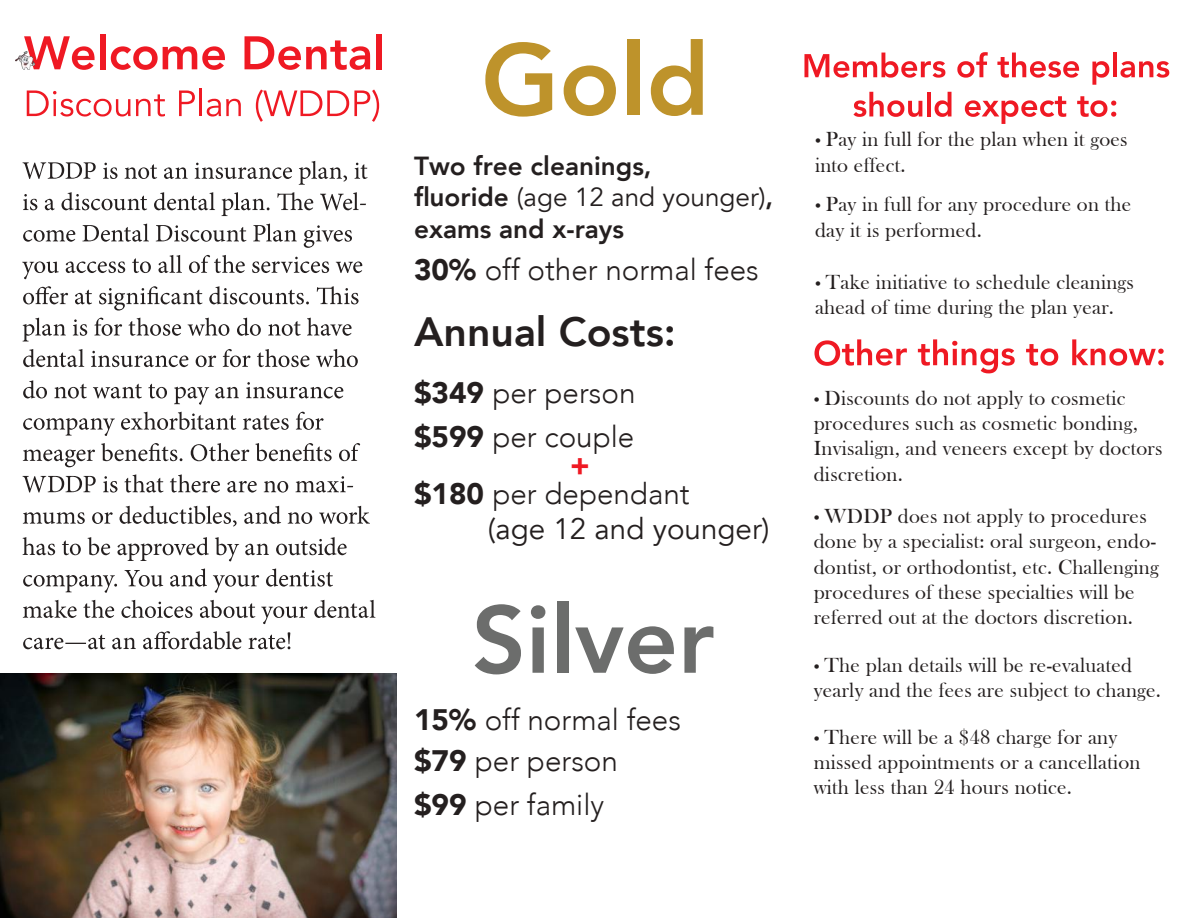
<style>
.page{position:relative;width:1188px;height:918px;background:#fff}
.page>*{position:absolute;margin:0;border:0;box-sizing:border-box;transform-origin:0 0}
.t1{font:800 40.95px "Avenir";color:#241f1f}
.t2{font:300 29.55px/43.7px "Avenir";color:#241f1f}
.t3{font:29.55px/35.5px "Avenir";color:#241f1f}
.t4{font:900 29.55px "Avenir";color:#ef1923}
.t5{font:800 26.1px/31.3px "Avenir";color:#241f1f}
.t6{font:21px/25.2px "Bask Old Face";letter-spacing:.015em;color:#241f1f}
.s1{font-weight:400}
.s2{font-weight:900}
.s3{font-weight:300}
.s4{font-family:"Myriad Pro"}
</style>
<div class="page">
<svg style="left:24px;top:36px;width:71px;height:34px"></svg>
<div style="left:100px;top:34px;width:5px;height:35px;background:#ef1923"></div>
<svg style="left:111px;top:46px;width:114px;height:24px"></svg>
<svg style="left:245px;top:36px;width:125px;height:34px"></svg>
<div style="left:376px;top:34px;width:6px;height:35px;background:#ef1923"></div>
<img style="left:15px;top:51px;width:20px;height:19px">
<svg style="left:23px;top:162px;width:73px;height:17px"></svg>
<svg style="left:103px;top:163px;width:14px;height:16px"></svg>
<svg style="left:125px;top:164px;width:32px;height:15px"></svg>
<svg style="left:164px;top:167px;width:24px;height:12px"></svg>
<svg style="left:195px;top:163px;width:97px;height:16px"></svg>
<svg style="left:299px;top:161px;width:48px;height:24px"></svg>
<svg style="left:355px;top:163px;width:13px;height:16px"></svg>
<svg style="left:23px;top:192px;width:336px;height:24px"></svg>
<svg style="left:23px;top:230px;width:52px;height:12px"></svg>
<svg style="left:82px;top:224px;width:67px;height:18px"></svg>
<svg style="left:156px;top:225px;width:90px;height:17px"></svg>
<svg style="left:253px;top:224px;width:44px;height:18px"></svg>
<svg style="left:304px;top:225px;width:48px;height:23px"></svg>
<svg style="left:22px;top:261px;width:37px;height:18px"></svg>
<svg style="left:66px;top:261px;width:59px;height:12px"></svg>
<svg style="left:132px;top:258px;width:19px;height:15px"></svg>
<svg style="left:158px;top:255px;width:24px;height:18px"></svg>
<svg style="left:189px;top:255px;width:56px;height:18px"></svg>
<svg style="left:252px;top:257px;width:77px;height:16px"></svg>
<svg style="left:336px;top:261px;width:26px;height:12px"></svg>
<svg style="left:23px;top:286px;width:336px;height:25px"></svg>
<svg style="left:23px;top:318px;width:43px;height:23px"></svg>
<svg style="left:73px;top:319px;width:14px;height:17px"></svg>
<svg style="left:94px;top:318px;width:28px;height:18px"></svg>
<svg style="left:128px;top:318px;width:53px;height:18px"></svg>
<svg style="left:188px;top:318px;width:41px;height:18px"></svg>
<svg style="left:237px;top:318px;width:24px;height:18px"></svg>
<svg style="left:268px;top:321px;width:33px;height:15px"></svg>
<svg style="left:307px;top:318px;width:45px;height:18px"></svg>
<svg style="left:23px;top:349px;width:61px;height:18px"></svg>
<svg style="left:91px;top:351px;width:97px;height:16px"></svg>
<svg style="left:196px;top:355px;width:20px;height:12px"></svg>
<svg style="left:223px;top:349px;width:28px;height:18px"></svg>
<svg style="left:257px;top:349px;width:53px;height:18px"></svg>
<svg style="left:316px;top:349px;width:42px;height:18px"></svg>
<svg style="left:23px;top:380px;width:24px;height:18px"></svg>
<svg style="left:54px;top:384px;width:33px;height:14px"></svg>
<svg style="left:93px;top:384px;width:49px;height:14px"></svg>
<svg style="left:148px;top:384px;width:19px;height:14px"></svg>
<svg style="left:174px;top:387px;width:35px;height:18px"></svg>
<svg style="left:215px;top:387px;width:24px;height:11px"></svg>
<svg style="left:246px;top:382px;width:97px;height:16px"></svg>
<svg style="left:23px;top:418px;width:92px;height:18px"></svg>
<svg style="left:121px;top:412px;width:115px;height:18px"></svg>
<svg style="left:243px;top:415px;width:46px;height:15px"></svg>
<svg style="left:296px;top:412px;width:28px;height:18px"></svg>
<svg style="left:23px;top:443px;width:337px;height:24px"></svg>
<svg style="left:23px;top:476px;width:73px;height:16px"></svg>
<svg style="left:103px;top:476px;width:14px;height:17px"></svg>
<svg style="left:124px;top:474px;width:40px;height:19px"></svg>
<svg style="left:170px;top:474px;width:50px;height:19px"></svg>
<svg style="left:227px;top:481px;width:30px;height:12px"></svg>
<svg style="left:264px;top:481px;width:24px;height:12px"></svg>
<svg style="left:296px;top:476px;width:57px;height:17px"></svg>
<svg style="left:23px;top:512px;width:62px;height:12px"></svg>
<svg style="left:92px;top:512px;width:21px;height:12px"></svg>
<svg style="left:120px;top:506px;width:117px;height:21px"></svg>
<svg style="left:244px;top:506px;width:37px;height:18px"></svg>
<svg style="left:288px;top:512px;width:24px;height:12px"></svg>
<svg style="left:319px;top:506px;width:51px;height:18px"></svg>
<svg style="left:23px;top:537px;width:32px;height:18px"></svg>
<svg style="left:62px;top:540px;width:19px;height:15px"></svg>
<svg style="left:88px;top:537px;width:22px;height:18px"></svg>
<svg style="left:117px;top:537px;width:92px;height:24px"></svg>
<svg style="left:215px;top:537px;width:24px;height:24px"></svg>
<svg style="left:245px;top:544px;width:24px;height:11px"></svg>
<svg style="left:276px;top:537px;width:71px;height:18px"></svg>
<svg style="left:23px;top:575px;width:94px;height:18px"></svg>
<svg style="left:125px;top:570px;width:38px;height:17px"></svg>
<svg style="left:170px;top:568px;width:37px;height:19px"></svg>
<svg style="left:213px;top:575px;width:46px;height:18px"></svg>
<svg style="left:266px;top:568px;width:67px;height:19px"></svg>
<svg style="left:23px;top:600px;width:54px;height:18px"></svg>
<svg style="left:83px;top:600px;width:31px;height:18px"></svg>
<svg style="left:121px;top:600px;width:72px;height:18px"></svg>
<svg style="left:200px;top:600px;width:55px;height:18px"></svg>
<svg style="left:261px;top:606px;width:46px;height:18px"></svg>
<svg style="left:314px;top:600px;width:61px;height:18px"></svg>
<svg style="left:23px;top:631px;width:267px;height:18px"></svg>
<svg style="left:485px;top:42px;width:67px;height:75px"></svg>
<svg style="left:564px;top:65px;width:52px;height:51px"></svg>
<div style="left:627px;top:39px;width:12px;height:76px;background:#be932b"></div>
<svg style="left:651px;top:39px;width:52px;height:77px"></svg>
<svg style="left:475px;top:604px;width:46px;height:70px"></svg>
<svg style="left:531px;top:605px;width:14px;height:68px"></svg>
<div style="left:557px;top:601px;width:11px;height:72px;background:#6c6d6c"></div>
<svg style="left:575px;top:626px;width:99px;height:48px"></svg>
<svg style="left:684px;top:626px;width:29px;height:47px"></svg>
<svg style="left:804px;top:53px;width:141px;height:25px"></svg>
<svg style="left:957px;top:52px;width:31px;height:26px"></svg>
<svg style="left:997px;top:53px;width:82px;height:25px"></svg>
<svg style="left:1092px;top:61px;width:17px;height:24px"></svg>
<hr style="left:1113px;top:53px;width:4px;height:24px;background:#ef1923">
<svg style="left:1120px;top:61px;width:49px;height:17px"></svg>
<svg style="left:853px;top:92px;width:69px;height:25px"></svg>
<hr style="left:927px;top:92px;width:4px;height:24px;background:#ef1923">
<svg style="left:935px;top:92px;width:17px;height:25px"></svg>
<svg style="left:965px;top:96px;width:101px;height:28px"></svg>
<svg style="left:1077px;top:96px;width:39px;height:21px"></svg>
<svg style="left:814px;top:339px;width:93px;height:27px"></svg>
<svg style="left:918px;top:339px;width:97px;height:34px"></svg>
<svg style="left:1026px;top:344px;width:32px;height:22px"></svg>
<svg style="left:1072px;top:339px;width:92px;height:27px"></svg>
<svg style="left:27px;top:91px;width:138px;height:26px"></svg>
<svg style="left:179px;top:91px;width:16px;height:25px"></svg>
<hr style="left:199px;top:89px;width:3px;height:27px;background:#ef1923">
<svg style="left:207px;top:99px;width:34px;height:18px"></svg>
<svg style="left:256px;top:89px;width:123px;height:33px"></svg>
<img style="left:0;top:673px;width:397px;height:245px">
<p class="t5" style="left:414px;top:150px;width:361px">Two free cleanings,<br>fluoride <span class="s1">(age 12 and younger)</span>, exams and x-rays</p>
<h2 class="t2" style="left:414px;top:248px;width:346px"><span class="s2">30%</span> off other normal fees</h2>
<h1 class="t1" style="left:414px;top:300px;width:263px">Annual Costs:</h1>
<h2 class="t2" style="left:414px;top:371px;width:223px"><span class="s2">$349</span> per person <span class="s2">$599</span> per couple</h2>
<h2 class="t4" style="left:570px;top:440px;width:21px">+</h2>
<h2 class="t3" style="left:488px;top:476px;width:283px;text-indent:-74px"><span class="s2">$180</span> <span class="s3">per dependant<br></span>(age 12 and younger)</h2>
<h2 class="t2" style="left:414px;top:698px;width:268px"><span class="s2">15%</span> off normal fees</h2>
<h2 class="t2" style="left:414px;top:739px;width:205px"><span class="s2">$79</span> per person <span class="s2">$99</span> per family</h2>
<p class="t6" style="left:815px;top:127px;width:314px"><span class="s4">•</span> Pay in full for the plan when it goes into effect.</p>
<p class="t6" style="left:815px;top:192px;width:318px"><span class="s4">•</span> Pay in full for any procedure on the day it is performed.</p>
<p class="t6" style="left:815px;top:270px;width:320px"><span class="s4">•</span> Take initiative to schedule cleanings ahead of time during the plan year.</p>
<p class="t6" style="left:814px;top:386px;width:350px"><span class="s4">•</span> Discounts do not apply to cosmetic procedures such as cosmetic bonding,<br>Invisalign, and veneers except by doctors discretion.</p>
<p class="t6" style="left:814px;top:504px;width:346px"><span class="s4">•</span> WDDP does not apply to procedures done by a specialist: oral surgeon, endo&shy;dontist, or orthodontist, etc. Challenging procedures of these specialties will be referred out at the doctors discretion.</p>
<p class="t6" style="left:814px;top:653px;width:349px"><span class="s4">•</span> The plan details will be re-evaluated yearly and the fees are subject to change.</p>
<p class="t6" style="left:814px;top:725px;width:328px"><span class="s4">•</span> There will be a $48 charge for any missed appointments or a cancellation with less than 24 hours notice.</p>
</div>
